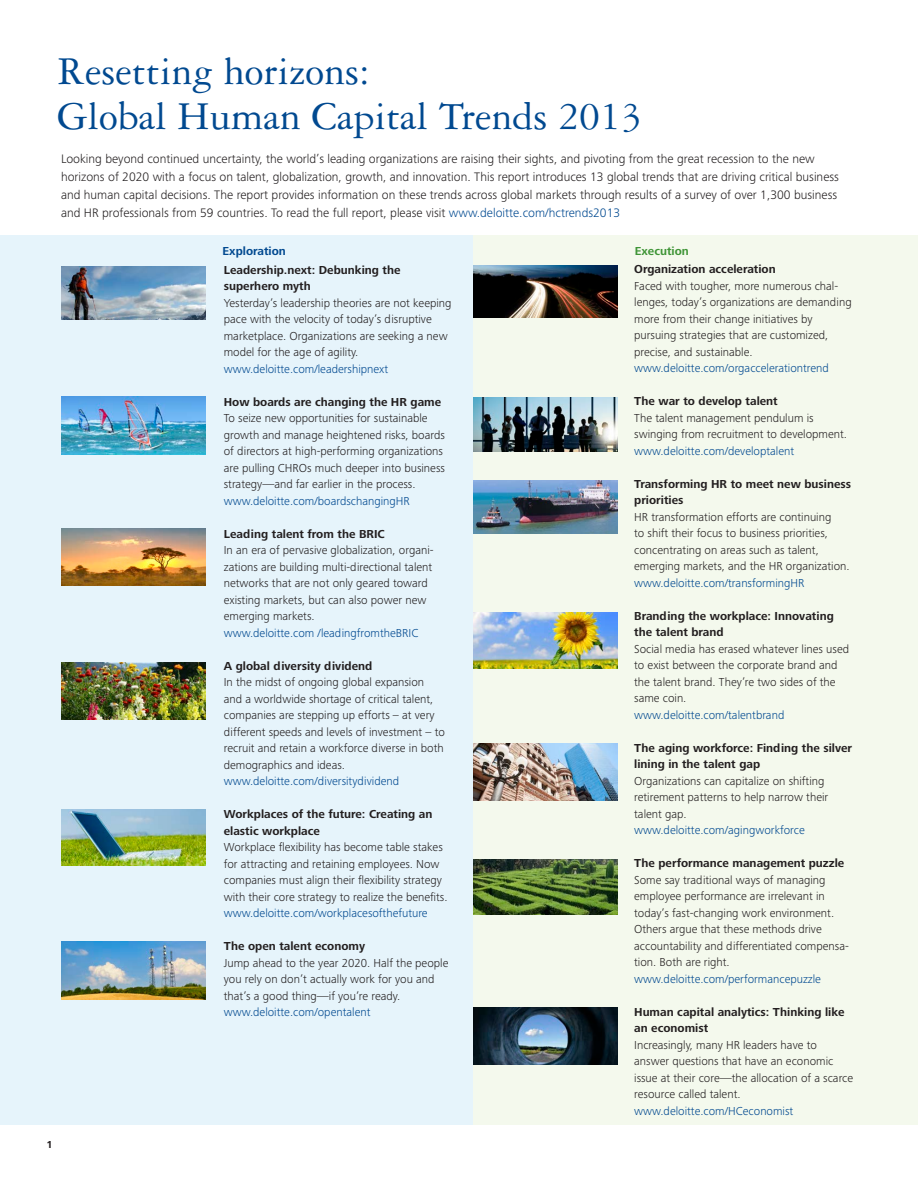
<style>
.page{position:relative;width:918px;height:1188px;background:#fff}
.page>*{position:absolute;margin:0;border:0;box-sizing:border-box;transform-origin:0 0}
.Heading{font:42px/45px "Garamond 3 LT Std";color:#014990}
.table_bullets{font:300 12.75px/18px "Frutiger Next Pro";color:#231f20}
.table_bullets-2{font:300 12px/16.5px "Frutiger Next Pro";color:#231f20}
.table_bullets-3{font:700 12px/16.5px "Frutiger Next Pro";color:#231f20}
.t1{font:300 12px "Frutiger Next Pro";color:#014990}
.table_bullets-4{font:700 12px "Frutiger Next Pro";color:#014990}
.table_bullets-5{font:700 12px "Frutiger Next Pro";color:#3f9537}
.t2{font:700 10.5px "Frutiger Next Pro";color:#231f20}
.s1{color:#014990}
</style>
<div class="page">
<div style="left:459px;top:235px;width:459px;height:890px;background:#f4f9ed"></div>
<img style="left:472px;top:744px;width:146px;height:56px">
<img style="left:472px;top:266px;width:146px;height:52px">
<img style="left:472px;top:612px;width:146px;height:56px">
<img style="left:472px;top:397px;width:146px;height:54px">
<img style="left:473px;top:480px;width:145px;height:53px">
<img style="left:472px;top:1008px;width:146px;height:57px">
<img style="left:472px;top:859px;width:146px;height:56px">
<div style="left:0;top:235px;width:472px;height:890px;background:#e6f4fb"></div>
<img style="left:61px;top:529px;width:145px;height:56px">
<img style="left:61px;top:942px;width:145px;height:57px">
<img style="left:61px;top:267px;width:145px;height:53px">
<img style="left:61px;top:663px;width:145px;height:57px">
<img style="left:61px;top:397px;width:145px;height:58px">
<img style="left:61px;top:809px;width:145px;height:56px">
<p class="Heading" style="left:57px;top:49px;width:586px">Resetting horizons:<br>Global Human Capital Trends 2013</p>
<p class="table_bullets" style="left:61px;top:149px;width:779px">Looking beyond continued uncertainty, the world’s leading organizations are raising their sights, and pivoting from the great recession to the new horizons of 2020 with a focus on talent, globalization, growth, and innovation. This report introduces 13 global trends that are driving critical business and human capital decisions. The report provides information on these trends across global markets through results of a survey of over 1,300 business and HR professionals from 59 countries. To read the full report, please visit <span class="s1">www.deloitte.com/hctrends2013</span></p>
<p class="t2" style="left:46px;top:1138px;width:8px">1</p>
<p class="table_bullets-4" style="left:223px;top:244px;width:65px">Exploration</p>
<p class="table_bullets-3" style="left:224px;top:261px;width:178px">Leadership.next: Debunking the superhero myth</p>
<p class="table_bullets-2" style="left:224px;top:294px;width:229px">Yesterday’s leadership theories are not keeping pace with the velocity of today’s disruptive marketplace. Organizations are seeking a new model for the age of agility. <span class="s1">www.deloitte.com/leadershipnext</span></p>
<p class="table_bullets-3" style="left:224px;top:393px;width:219px">How boards are changing the HR game</p>
<p class="table_bullets-2" style="left:224px;top:410px;width:223px">To seize new opportunities for sustainable growth and manage heightened risks, boards of directors at high-performing organizations are pulling CHROs much deeper into business strategy—and far earlier in the process. <span class="s1">www.deloitte.com/boardschangingHR</span></p>
<p class="table_bullets-3" style="left:224px;top:525px;width:163px">Leading talent from the BRIC</p>
<p class="table_bullets-2" style="left:224px;top:542px;width:211px">In an era of pervasive globalization, organi&shy;zations are building multi-directional talent networks that are not only geared toward existing markets, but can also power new emerging markets.<br><span class="s1">www.deloitte.com /leadingfromtheBRIC</span></p>
<p class="table_bullets-3" style="left:224px;top:657px;width:150px">A global diversity dividend</p>
<p class="table_bullets-2" style="left:224px;top:674px;width:223px">In the midst of ongoing global expansion and a worldwide shortage of critical talent, companies are stepping up efforts – at very different speeds and levels of investment – to recruit and retain a workforce diverse in both demographics and ideas. <span class="s1">www.deloitte.com/diversitydividend</span></p>
<p class="table_bullets-3" style="left:224px;top:806px;width:210px">Workplaces of the future: Creating an elastic workplace</p>
<p class="table_bullets-2" style="left:224px;top:839px;width:225px">Workplace flexibility has become table stakes for attracting and retaining employees. Now companies must align their flexibility strategy with their core strategy to realize the benefits. <span class="s1">www.deloitte.com/workplacesofthefuture</span></p>
<p class="table_bullets-3" style="left:224px;top:938px;width:143px">The open talent economy</p>
<p class="table_bullets-2" style="left:224px;top:954px;width:226px">Jump ahead to the year 2020. Half the people you rely on don’t actually work for you and that’s a good thing—if you’re ready. <span class="s1">www.deloitte.com/opentalent</span></p>
<p class="table_bullets-5" style="left:635px;top:244px;width:56px">Execution</p>
<p class="table_bullets-3" style="left:634px;top:261px;width:143px">Organization acceleration</p>
<p class="table_bullets-2" style="left:634px;top:278px;width:219px">Faced with tougher, more numerous chal&shy;lenges, today’s organizations are demanding more from their change initiatives by pursuing strategies that are customized, precise, and sustainable. <span class="s1">www.deloitte.com/orgaccelerationtrend</span></p>
<p class="table_bullets-3" style="left:634px;top:393px;width:145px">The war to develop talent</p>
<p class="table_bullets-2" style="left:634px;top:410px;width:214px">The talent management pendulum is swinging from recruitment to development.</p>
<p class="t1" style="left:634px;top:444px;width:162px">www.deloitte.com/developtalent</p>
<p class="table_bullets-3" style="left:634px;top:476px;width:219px">Transforming HR to meet new business priorities</p>
<p class="table_bullets-2" style="left:634px;top:509px;width:217px">HR transformation efforts are continuing<br>to shift their focus to business priorities, concentrating on areas such as talent, emerging markets, and the HR organization. <span class="s1">www.deloitte.com/transformingHR</span></p>
<p class="table_bullets-3" style="left:634px;top:608px;width:201px">Branding the workplace: Innovating the talent brand</p>
<p class="table_bullets-2" style="left:634px;top:641px;width:216px">Social media has erased whatever lines used to exist between the corporate brand and the talent brand. They’re two sides of the same coin.<br><span class="s1">www.deloitte.com/talentbrand</span></p>
<p class="table_bullets-3" style="left:634px;top:740px;width:220px">The aging workforce: Finding the silver lining in the talent gap</p>
<p class="table_bullets-2" style="left:634px;top:773px;width:196px">Organizations can capitalize on shifting retirement patterns to help narrow their talent gap.</p>
<p class="t1" style="left:634px;top:824px;width:172px">www.deloitte.com/agingworkforce</p>
<p class="table_bullets-3" style="left:634px;top:855px;width:212px">The performance management puzzle</p>
<p class="table_bullets-2" style="left:634px;top:872px;width:216px">Some say traditional ways of managing employee performance are irrelevant in today’s fast-changing work environment.<br>Others argue that these methods drive accountability and differentiated compensa&shy;tion. Both are right. <span class="s1">www.deloitte.com/performancepuzzle</span></p>
<p class="table_bullets-3" style="left:634px;top:1004px;width:212px">Human capital analytics: Thinking like an economist</p>
<p class="table_bullets-2" style="left:634px;top:1037px;width:221px">Increasingly, many HR leaders have to answer questions that have an economic issue at their core—the allocation of a scarce resource called talent.</p>
<p class="t1" style="left:634px;top:1104px;width:161px">www.deloitte.com/HCeconomist</p>
</div>
